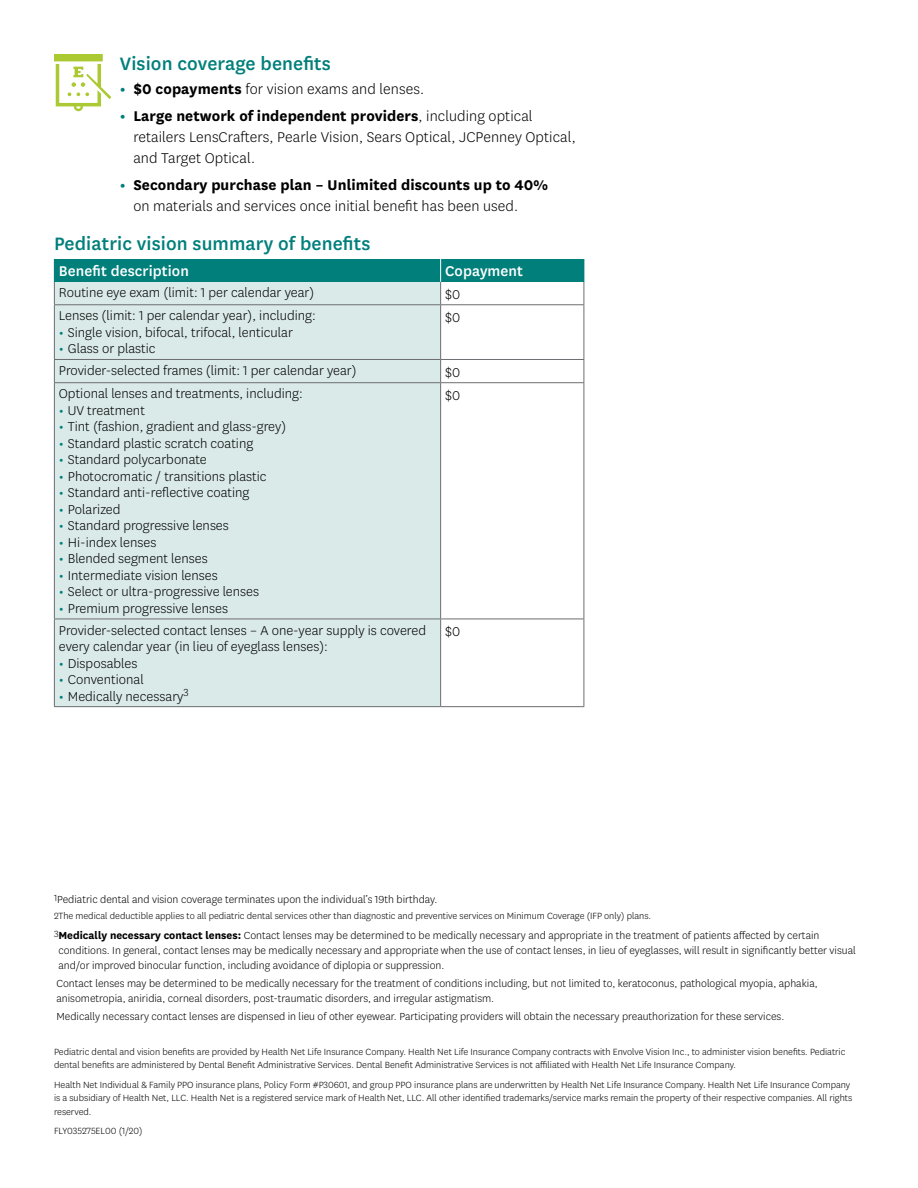
<style>
.page{position:relative;width:918px;height:1188px;background:#fff}
.page>*{position:absolute;margin:0;border:0;box-sizing:border-box;transform-origin:0 0}
.t1{font:500 21px "Centene Sans";letter-spacing:.005em;color:#007f7b}
.t2{font:300 16.5px/21px "Centene Sans";letter-spacing:.005em;color:#000}
.t3{font:500 16.5px "Centene Sans";letter-spacing:.005em;color:#fff}
.t4{font:300 15px/16.5px "Centene Sans";color:#000}
.t5{font:300 12px/15px "Centene Sans";color:#000}
.t6{font:300 10.5px/13.5px "Centene Sans";color:#000}
.s1{font-weight:700;color:#007f7b}
.s2{font-weight:700}
.s3{font-weight:500;color:#007f7b}
</style>
<div class="page">
<div style="left:54px;top:259px;width:387px;height:23px;background:#007f7b"></div>
<div style="left:441px;top:259px;width:143px;height:23px;background:#007f7b"></div>
<div style="left:54px;top:282px;width:387px;height:23px;background:#daeae9"></div>
<div style="left:54px;top:305px;width:387px;height:54px;background:#daeae9"></div>
<div style="left:54px;top:359px;width:387px;height:24px;background:#daeae9"></div>
<div style="left:54px;top:383px;width:387px;height:236px;background:#daeae9"></div>
<div style="left:54px;top:619px;width:387px;height:88px;background:#daeae9"></div>
<hr style="left:441px;top:304px;width:143px;height:1px;background:#6d6e71">
<hr style="left:441px;top:359px;width:143px;height:1px;background:#6d6e71">
<hr style="left:441px;top:382px;width:143px;height:1px;background:#6d6e71">
<hr style="left:54px;top:619px;width:387px;height:1px;background:#6d6e71">
<hr style="left:441px;top:619px;width:143px;height:1px;background:#6d6e71">
<hr style="left:54px;top:706px;width:387px;height:1px;background:#6d6e71">
<hr style="left:441px;top:706px;width:143px;height:1px;background:#6d6e71">
<hr style="left:584px;top:305px;width:1px;height:54px;background:#6d6e71">
<svg style="left:584px;top:360px;width:1px;height:22px"></svg>
<hr style="left:584px;top:383px;width:1px;height:236px;background:#6d6e71">
<hr style="left:584px;top:619px;width:1px;height:87px;background:#6d6e71">
<svg style="left:584px;top:259px;width:1px;height:45px"></svg>
<svg style="left:54px;top:282px;width:1px;height:22px"></svg>
<svg style="left:440px;top:259px;width:1px;height:45px"></svg>
<hr style="left:54px;top:304px;width:387px;height:1px;background:#6d6e71">
<hr style="left:54px;top:305px;width:1px;height:54px;background:#6d6e71">
<hr style="left:440px;top:305px;width:1px;height:54px;background:#6d6e71">
<hr style="left:54px;top:359px;width:387px;height:1px;background:#6d6e71">
<svg style="left:54px;top:360px;width:1px;height:22px"></svg>
<svg style="left:440px;top:360px;width:1px;height:22px"></svg>
<hr style="left:54px;top:382px;width:387px;height:1px;background:#6d6e71">
<hr style="left:54px;top:383px;width:1px;height:236px;background:#6d6e71">
<hr style="left:440px;top:383px;width:1px;height:236px;background:#6d6e71">
<hr style="left:54px;top:619px;width:1px;height:87px;background:#6d6e71">
<hr style="left:440px;top:619px;width:1px;height:87px;background:#6d6e71">
<svg style="left:54px;top:54px;width:57px;height:57px"></svg>
<h2 class="t1" style="left:120px;top:49px;width:212px">Vision coverage benefits</h2>
<p class="t2" style="left:120px;top:78px;width:306px"><span class="s1">•</span> <span class="s2">$0 copayments</span> for vision exams and lenses.</p>
<p class="t2" style="left:133px;top:105px;width:444px;text-indent:-13px"><span class="s1">•</span> <span class="s2">Large network of independent providers</span>, including optical retailers LensCrafters, Pearle Vision, Sears Optical, JCPenney Optical, and Target Optical.</p>
<p class="t2" style="left:133px;top:174px;width:416px;text-indent:-14px"><span class="s1">•</span> <span class="s2">Secondary purchase plan – Unlimited discounts up to 40% </span>on materials and services once initial benefit has been used.</p>
<h2 class="t1" style="left:54px;top:229px;width:318px">Pediatric vision summary of benefits</h2>
<p class="t3" style="left:59px;top:260px;width:132px">Benefit description</p>
<p class="t3" style="left:445px;top:260px;width:79px">Copayment</p>
<p class="t4" style="left:59px;top:284px;width:257px">Routine eye exam (limit: 1 per calendar year)</p>
<p class="t4" style="left:445px;top:285px;width:17px">$0</p>
<p class="t4" style="left:59px;top:307px;width:258px">Lenses (limit: 1 per calendar year), including:</p>
<p class="t4" style="left:59px;top:324px;width:236px"><span class="s3">•</span> Single vision, bifocal, trifocal, lenticular</p>
<p class="t4" style="left:59px;top:340px;width:98px"><span class="s3">•</span> Glass or plastic</p>
<p class="t4" style="left:445px;top:309px;width:17px">$0</p>
<p class="t4" style="left:59px;top:362px;width:299px">Provider-selected frames (limit: 1 per calendar year)</p>
<p class="t4" style="left:445px;top:363px;width:17px">$0</p>
<p class="t4" style="left:59px;top:385px;width:245px">Optional lenses and treatments, including:</p>
<p class="t4" style="left:59px;top:402px;width:88px"><span class="s3">•</span> UV treatment</p>
<p class="t4" style="left:59px;top:418px;width:229px"><span class="s3">•</span> Tint (fashion, gradient and glass-grey)</p>
<p class="t4" style="left:59px;top:435px;width:196px"><span class="s3">•</span> Standard plastic scratch coating</p>
<p class="t4" style="left:59px;top:451px;width:149px"><span class="s3">•</span> Standard polycarbonate</p>
<p class="t4" style="left:59px;top:468px;width:209px"><span class="s3">•</span> Photocromatic / transitions plastic</p>
<p class="t4" style="left:59px;top:484px;width:192px"><span class="s3">•</span> Standard anti-reflective coating</p>
<p class="t4" style="left:59px;top:501px;width:63px"><span class="s3">•</span> Polarized</p>
<p class="t4" style="left:59px;top:517px;width:172px"><span class="s3">•</span> Standard progressive lenses</p>
<p class="t4" style="left:59px;top:534px;width:99px"><span class="s3">•</span> Hi-index lenses</p>
<p class="t4" style="left:59px;top:550px;width:150px"><span class="s3">•</span> Blended segment lenses</p>
<p class="t4" style="left:59px;top:567px;width:160px"><span class="s3">•</span> Intermediate vision lenses</p>
<p class="t4" style="left:59px;top:583px;width:202px"><span class="s3">•</span> Select or ultra-progressive lenses</p>
<p class="t4" style="left:59px;top:600px;width:171px"><span class="s3">•</span> Premium progressive lenses</p>
<p class="t4" style="left:445px;top:387px;width:17px">$0</p>
<p class="t4" style="left:59px;top:621px;width:369px">Provider-selected contact lenses – A one-year supply is covered every calendar year (in lieu of eyeglass lenses):</p>
<p class="t4" style="left:59px;top:654px;width:80px"><span class="s3">•</span> Disposables</p>
<p class="t4" style="left:59px;top:671px;width:86px"><span class="s3">•</span> Conventional</p>
<p class="t4" style="left:59px;top:687px;width:131px"><span class="s3">•</span> Medically necessary<sup>3</sup></p>
<p class="t4" style="left:445px;top:623px;width:17px">$0</p>
<p class="t5" style="left:54px;top:891px;width:385px"><sup>1</sup>Pediatric dental and vision coverage terminates upon the individual’s 19th birthday.</p>
<p class="t6" style="left:54px;top:908px;width:599px">2The medical deductible applies to all pediatric dental services other than diagnostic and preventive services on Minimum Coverage (IFP only) plans.</p>
<p class="t5" style="left:58px;top:927px;width:799px;text-indent:-4px"><sup>3</sup><span class="s2">Medically necessary contact lenses:</span> Contact lenses may be determined to be medically necessary and appropriate in the treatment of patients affected by certain conditions. In general, contact lenses may be medically necessary and appropriate when the use of contact lenses, in lieu of eyeglasses, will result in significantly better visual and/or improved binocular function, including avoidance of diplopia or suppression.</p>
<p class="t5" style="left:56px;top:975px;width:763px">Contact lenses may be determined to be medically necessary for the treatment of conditions including, but not limited to, keratoconus, pathological myopia, aphakia, anisometropia, aniridia, corneal disorders, post-traumatic disorders, and irregular astigmatism.</p>
<p class="t5" style="left:56px;top:1008px;width:729px">Medically necessary contact lenses are dispensed in lieu of other eyewear. Participating providers will obtain the necessary preauthorization for these services.</p>
<p class="t6" style="left:54px;top:1044px;width:793px">Pediatric dental and vision benefits are provided by Health Net Life Insurance Company. Health Net Life Insurance Company contracts with Envolve Vision Inc., to administer vision benefits. Pediatric dental benefits are administered by Dental Benefit Administrative Services. Dental Benefit Administrative Services is not affiliated with Health Net Life Insurance Company.</p>
<p class="t6" style="left:54px;top:1077px;width:800px">Health Net Individual &amp; Family PPO insurance plans, Policy Form #P30601, and group PPO insurance plans are underwritten by Health Net Life Insurance Company. Health Net Life Insurance Company is a subsidiary of Health Net, LLC. Health Net is a registered service mark of Health Net, LLC. All other identified trademarks/service marks remain the property of their respective companies. All rights reserved.</p>
<p class="t6" style="left:54px;top:1124px;width:90px">FLY035275EL00 (1/20)</p>
</div>
